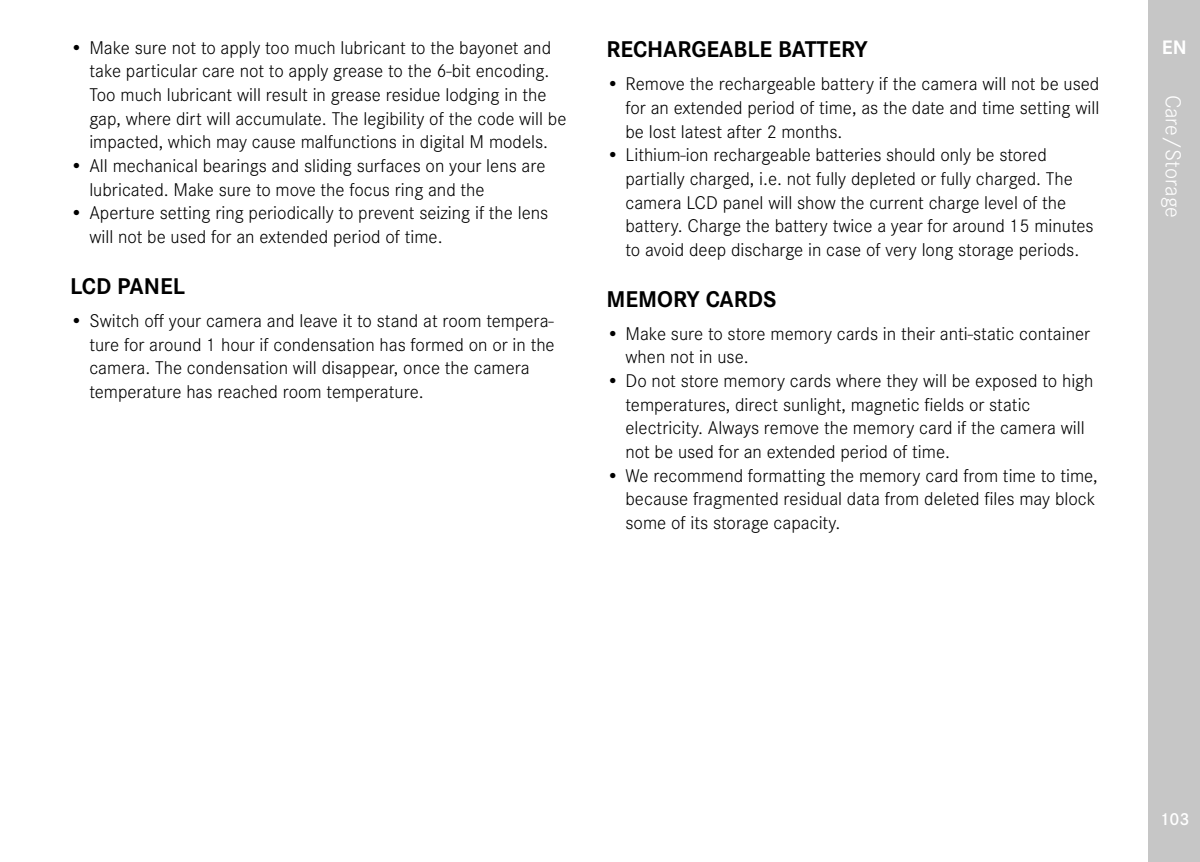
<style>
.page{position:relative;width:1200px;height:862px;background:#fff}
.page>*{position:absolute;margin:0;border:0;box-sizing:border-box;transform-origin:0 0}
.Heading____Heading_0{font:700 23.62px "Corporate S";color:#000}
.t1{font:300 22.5px "Corporate S";color:#fff}
.t2{font:700 20.25px "Corporate S";color:#fff}
.t3{font:300 19.12px/23.6px "Corporate S";color:#000}
.t4{font:600 18px "Corporate S";color:#fff}
</style>
<div class="page">
<div style="left:1148px;top:0;width:51px;height:861px;background:#c6c6c6"></div>
<p class="t3" style="left:89px;top:34px;width:478px;text-indent:-19px">• Make sure not to apply too much lubricant to the bayonet and take particular care not to apply grease to the 6-bit encoding.<br>Too much lubricant will result in grease residue lodging in the gap, where dirt will accumulate. The legibility of the code will be impacted, which may cause malfunctions in digital M models.</p>
<p class="t3" style="left:89px;top:152px;width:457px;text-indent:-19px">• All mechanical bearings and sliding surfaces on your lens are lubricated. Make sure to move the focus ring and the</p>
<p class="t3" style="left:89px;top:200px;width:460px;text-indent:-19px">• Aperture setting ring periodically to prevent seizing if the lens will not be used for an extended period of time.</p>
<p class="Heading____Heading_0" style="left:70px;top:267px;width:116px">LCD PANEL</p>
<p class="t3" style="left:89px;top:307px;width:467px;text-indent:-19px">• Switch off your camera and leave it to stand at room tempera&shy;ture for around 1 hour if condensation has formed on or in the camera. The condensation will disappear, once the camera temperature has reached room temperature.</p>
<p class="Heading____Heading_0" style="left:606px;top:30px;width:263px">RECHARGEABLE BATTERY</p>
<p class="t3" style="left:625px;top:71px;width:475px;text-align:justify;text-indent:-19px">• Remove the rechargeable battery if the camera will not be used for an extended period of time, as the date and time setting will be lost latest after 2 months.</p>
<p class="t3" style="left:625px;top:142px;width:469px;text-indent:-19px">• Lithium-ion rechargeable batteries should only be stored partially charged, i.e. not fully depleted or fully charged. The camera LCD panel will show the current charge level of the battery. Charge the battery twice a year for around 15 minutes to avoid deep discharge in case of very long storage periods.</p>
<p class="Heading____Heading_0" style="left:606px;top:280px;width:171px">MEMORY CARDS</p>
<p class="t3" style="left:625px;top:320px;width:466px;text-indent:-19px">• Make sure to store memory cards in their anti-static container when not in use.</p>
<p class="t3" style="left:625px;top:367px;width:469px;text-indent:-19px">• Do not store memory cards where they will be exposed to high temperatures, direct sunlight, magnetic fields or static electricity. Always remove the memory card if the camera will not be used for an extended period of time.</p>
<p class="t3" style="left:625px;top:462px;width:473px;text-align:justify;text-indent:-19px">• We recommend formatting the memory card from time to time, because fragmented residual data from deleted files may block some of its storage capacity.</p>
<p class="t2" style="left:1161px;top:32px;width:26px">EN</p>
<p class="t1" style="left:1188px;top:94px;width:125px;rotate:90deg">Care/Storage</p>
<p class="t4" style="left:1159px;top:805px;width:31px">103</p>
</div>
